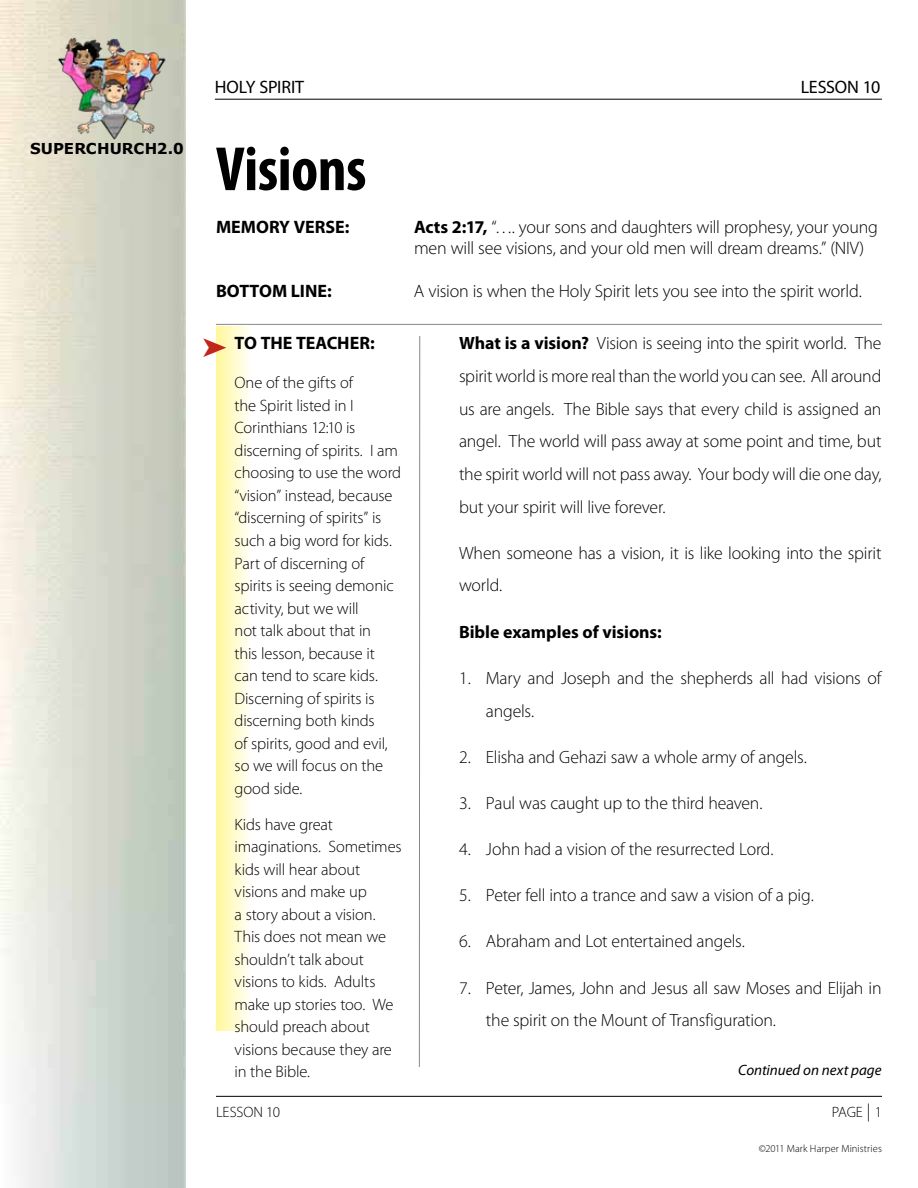
<style>
.page{position:relative;width:918px;height:1188px;background:#fff}
.page>*{position:absolute;margin:0;border:0;box-sizing:border-box;transform-origin:0 0}
.t1{font:700 condensed 63px "Myriad Pro";letter-spacing:-.01em;color:#000}
.t2{font:300 18px/21.6px "Myriad Pro";letter-spacing:-.015em;color:#000}
.t3{font:700 18px "Myriad Pro";color:#000}
.t4{font:18px "Myriad Pro";letter-spacing:-.01em;color:#000}
.t5{font:300 17.85px/32.7px "Myriad Pro";letter-spacing:-.01em;color:#000}
.t6{font:700 17.85px "Myriad Pro";letter-spacing:-.005em;color:#000}
.t7{font:300 16.5px/22.5px "Myriad Pro";letter-spacing:-.01em;color:#000}
.t8{font:italic 15px "Myriad Pro";color:#000}
.t9{font:300 15px "Myriad Pro";letter-spacing:-.005em;color:#000}
.t10{font:700 15px "Verdana";letter-spacing:.005em;color:#000}
.t11{font:300 10.5px "Myriad Pro";letter-spacing:.01em;color:#000}
.s1{font-weight:700}
.s2{color:#c1261b}
.s3{font-size:18px}
</style>
<div class="page">
<hr style="left:216px;top:1096px;width:666px;height:1px;background:#000">
<hr style="left:215px;top:99px;width:667px;height:1px;background:#000">
<img style="left:36px;top:36px;width:150px;height:104px">
<svg style="left:216px;top:327px;width:33px;height:704px"></svg>
<hr style="left:216px;top:324px;width:666px;height:1px;background:#868787">
<hr style="left:419px;top:336px;width:1px;height:731px;background:#868787">
<p class="t10" style="left:30px;top:139px;width:155px">SUPERCHURCH2.0</p>
<p class="t4" style="left:215px;top:76px;width:91px">HOLY SPIRIT</p>
<p class="t4" style="left:801px;top:76px;width:81px">LESSON 10</p>
<h1 class="t1" style="left:216px;top:130px;width:152px">Visions</h1>
<p class="t3" style="left:216px;top:215px;width:135px">MEMORY VERSE:</p>
<p class="t2" style="left:414px;top:216px;width:465px"><span class="s1">Acts 2:17,</span> “…. your sons and daughters will prophesy, your young men will see visions, and your old men will dream dreams.” (NIV)</p>
<p class="t3" style="left:216px;top:280px;width:117px">Bottom Line:</p>
<p class="t2" style="left:414px;top:280px;width:449px">A vision is when the Holy Spirit lets you see into the spirit world.</p>
<p class="t3" style="left:203px;top:332px;width:174px"><span class="s2">➤</span> TO THE TEACHER:</p>
<p class="t7" style="left:235px;top:372px;width:168px">One of the gifts of<br>the Spirit listed in I<br>Corinthians 12:10 is discerning of spirits. I am choosing to use the word “vision” instead, because “discerning of spirits” is such a big word for kids.<br>Part of discerning of spirits is seeing demonic activity, but we will<br>not talk about that in<br>this lesson, because it can tend to scare kids.<br>Discerning of spirits is discerning both kinds<br>of spirits, good and evil, so we will focus on the good side.</p>
<p class="t7" style="left:235px;top:813px;width:169px">Kids have great imaginations. Sometimes kids will hear about visions and make up<br>a story about a vision.<br>This does not mean we shouldn’t talk about visions to kids. Adults make up stories too. We should preach about visions because they are in the Bible.</p>
<p class="t5" style="left:459px;top:327px;width:424px;text-align:justify"><span class="s1">What is a vision?</span> Vision is seeing into the spirit world. The spirit world is more real than the world you can see. All around us are angels. The Bible says that every child is assigned an angel. The world will pass away at some point and time, but the spirit world will not pass away. Your body will die one day, but your spirit will live forever.</p>
<p class="t5" style="left:459px;top:536px;width:424px">When someone has a vision, it is like looking into the spirit world.</p>
<p class="t6" style="left:459px;top:620px;width:204px">Bible examples of visions:</p>
<p class="t5" style="left:486px;top:661px;width:397px;text-indent:-27px">1. Mary and Joseph and the shepherds all had visions of angels.</p>
<p class="t5" style="left:459px;top:740px;width:349px">2. Elisha and Gehazi saw a whole army of angels.</p>
<p class="t5" style="left:459px;top:786px;width:305px">3. Paul was caught up to the third heaven.</p>
<p class="t5" style="left:459px;top:833px;width:316px">4. John had a vision of the resurrected Lord.</p>
<p class="t5" style="left:459px;top:879px;width:356px">5. Peter fell into a trance and saw a vision of a pig.</p>
<p class="t5" style="left:459px;top:925px;width:287px">6. Abraham and Lot entertained angels.</p>
<p class="t5" style="left:486px;top:971px;width:397px;text-indent:-27px">7. Peter, James, John and Jesus all saw Moses and Elijah in the spirit on the Mount of Transfiguration.</p>
<p class="t8" style="left:738px;top:1061px;width:145px">Continued on next page</p>
<p class="t9" style="left:216px;top:1103px;width:66px">LESSON 10</p>
<p class="t9" style="left:832px;top:1103px;width:52px">PAGE <span class="s3">|</span> 1</p>
<p class="t11" style="left:759px;top:1142px;width:125px">©2011 Mark Harper Ministries</p>
</div>
